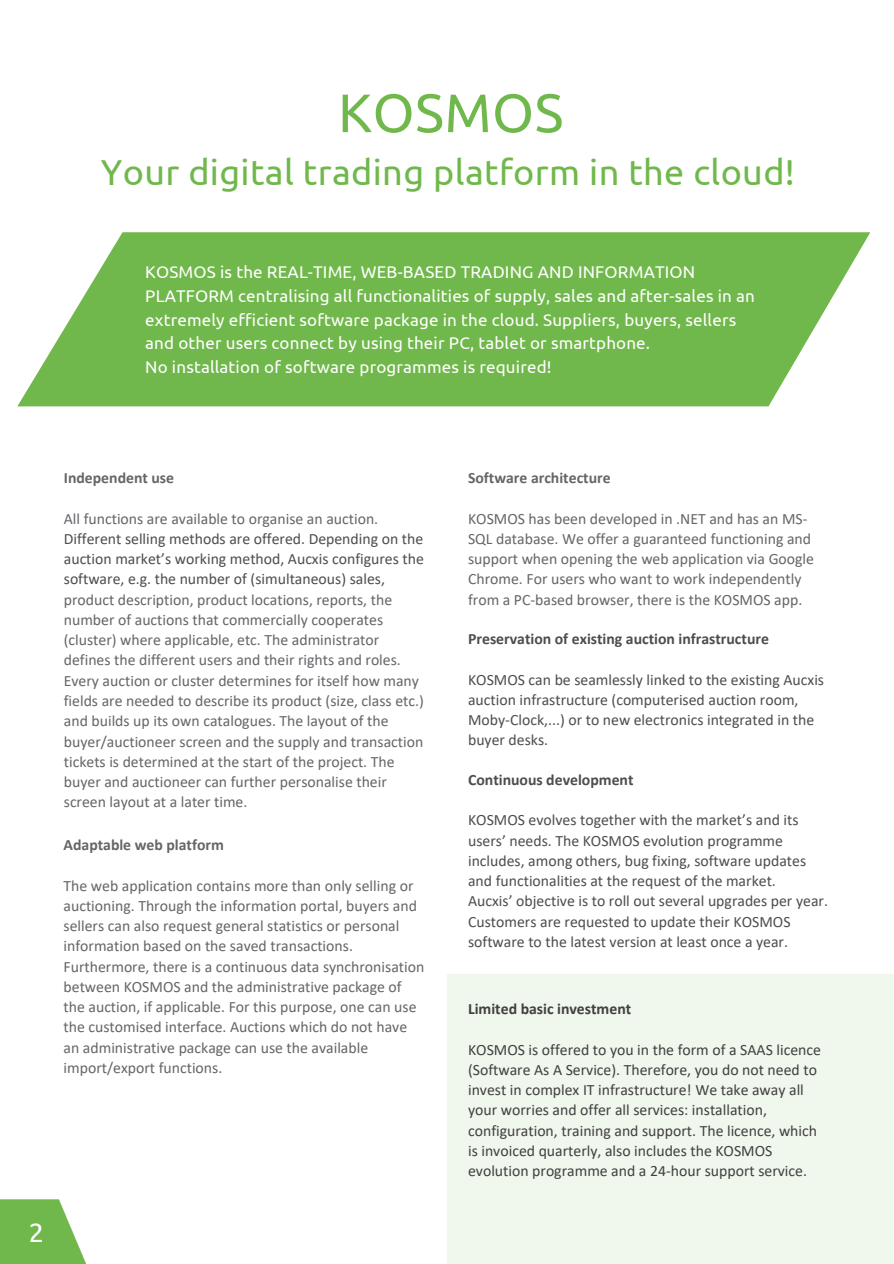
<style>
.page{position:relative;width:894px;height:1264px;background:#fff}
.page>*{position:absolute;margin:0;border:0;box-sizing:border-box;transform-origin:0 0}
.t1{font:54px "Ubuntu";letter-spacing:.01em;color:#71b84c}
.t2{font:36px "Ubuntu";letter-spacing:.01em;color:#71b84c}
.t3{font:27px "Ubuntu";color:#fff}
.t4{font:16.95px/23.7px "Ubuntu";letter-spacing:.01em;color:#fff}
.t5{font:15.75px/20.2px "Calibri";color:#65656a}
.t6{font:15.75px/20.2px "Calibri";color:#4d4d4d}
.t7{font:15.75px/20.2px "Calibri";color:#404041}
.t8{font:700 15.75px "Calibri";color:#4d4d4d}
.t9{font:700 15.75px "Calibri";color:#65656a}
.t10{font:700 15.75px "Calibri";color:#404041}
.s1{color:#4d4d4d}
</style>
<div class="page">
<img style="left:0;top:1199px;width:86px;height:64px">
<svg style="left:17px;top:232px;width:852px;height:174px;background:#82c061"></svg>
<div style="left:446px;top:973px;width:447px;height:290px;background:#f0f7ec"></div>
<h3 class="t1" style="left:338px;top:82px;width:227px">KOSMOS</h3>
<p class="t2" style="left:101px;top:151px;width:695px">Your digital trading platform in the cloud!</p>
<p class="t4" style="left:145px;top:260px;width:611px">KOSMOS is the REAL-TIME, WEB-BASED TRADING AND INFORMATION PLATFORM centralising all functionalities of supply, sales and after-sales in an extremely efficient software package in the cloud. Suppliers, buyers, sellers and other users connect by using their PC, tablet or smartphone.</p>
<p class="t4" style="left:145px;top:354px;width:407px">No installation of software programmes is required!</p>
<h2 class="t9" style="left:64px;top:471px;width:112px">Independent use</h2>
<p class="t5" style="left:64px;top:509px;width:361px">All functions are available to organise an auction.<br><span class="s1">Different selling methods are offered. Depending on the auction market’s working method, Aucxis configures the software, e.g. the number of (simultaneous) sales, </span>product description, product locations, reports, the number of auctions that commercially cooperates (cluster) where applicable, etc. The administrator defines the different users and their rights and roles.</p>
<p class="t5" style="left:64px;top:671px;width:361px">Every auction or cluster determines for itself how many fields are needed to describe its product (size, class etc.) and builds up its own catalogues. The layout of the buyer/auctioneer screen and the supply and transaction tickets is determined at the start of the project. The buyer and auctioneer can further personalise their screen layout at a later time.</p>
<h3 class="t9" style="left:64px;top:838px;width:162px">Adaptable web platform</h3>
<p class="t5" style="left:64px;top:876px;width:351px">The web application contains more than only selling or</p>
<p class="t5" style="left:64px;top:896px;width:355px">auctioning. Through the information portal, buyers and</p>
<h3 class="t5" style="left:64px;top:917px;width:337px">sellers can also request general statistics or personal</h3>
<p class="t5" style="left:64px;top:937px;width:291px">information based on the saved transactions.</p>
<p class="t5" style="left:64px;top:957px;width:362px">Furthermore, there is a continuous data synchronisation</p>
<p class="t5" style="left:64px;top:977px;width:354px">between KOSMOS and the administrative package of the auction, if applicable. For this purpose, one can use the customised interface. Auctions which do not have an administrative package can use the available</p>
<p class="t5" style="left:64px;top:1058px;width:160px">import/export functions.</p>
<h3 class="t3" style="left:29px;top:1216px;width:17px">2</h3>
<p class="t9" style="left:468px;top:471px;width:144px">Software architecture</p>
<p class="t5" style="left:468px;top:509px;width:347px">KOSMOS has been developed in .NET and has an MS-SQL database. We offer a guaranteed functioning and support when opening the web application via Google Chrome. For users who want to work independently from a PC-based browser, there is the KOSMOS app.</p>
<p class="t8" style="left:468px;top:632px;width:302px">Preservation of existing auction infrastructure</p>
<p class="t6" style="left:468px;top:670px;width:357px">KOSMOS can be seamlessly linked to the existing Aucxis auction infrastructure (computerised auction room, Moby-Clock,...) or to new electronics integrated in the buyer desks.</p>
<p class="t8" style="left:468px;top:773px;width:167px">Continuous development</p>
<h3 class="t6" style="left:468px;top:811px;width:339px">KOSMOS evolves together with the market’s and its users’ needs. The KOSMOS evolution programme includes, among others, bug fixing, software updates and functionalities at the request of the market.</h3>
<p class="t6" style="left:468px;top:892px;width:361px">Aucxis’ objective is to roll out several upgrades per year.<br>Customers are requested to update their KOSMOS software to the latest version at least once a year.</p>
<h3 class="t10" style="left:468px;top:1002px;width:165px">Limited basic investment</h3>
<p class="t7" style="left:468px;top:1040px;width:354px">KOSMOS is offered to you in the form of a SAAS licence (Software As A Service). Therefore, you do not need to invest in complex IT infrastructure! We take away all your worries and offer all services: installation, configuration, training and support. The licence, which is invoiced quarterly, also includes the KOSMOS evolution programme and a 24-hour support service.</p>
</div>
